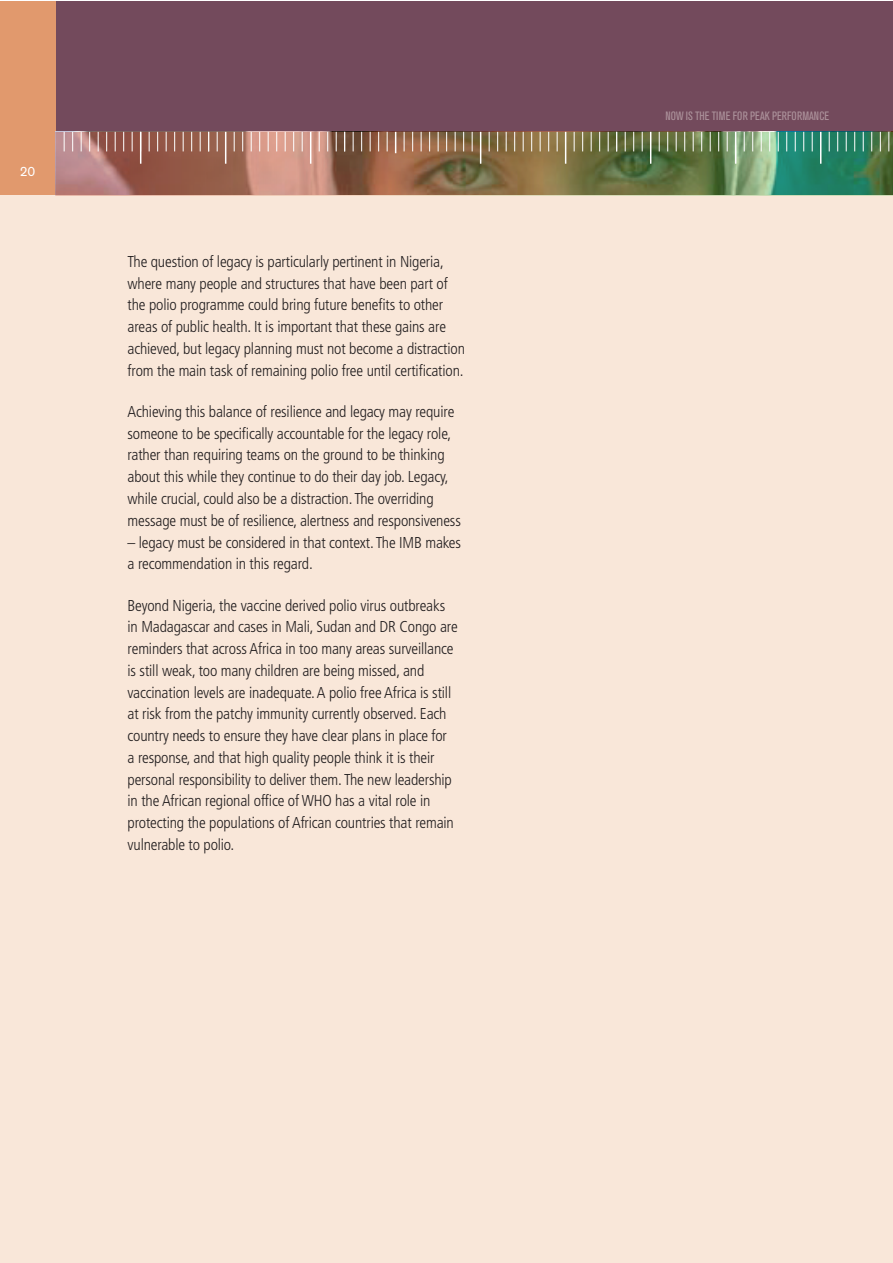
<style>
.page{position:relative;width:893px;height:1263px;background:#fff}
.page>*{position:absolute;margin:0;border:0;box-sizing:border-box;transform-origin:0 0}
.t1{font:300 condensed 15.75px/21.8px "Frutiger";letter-spacing:-.01em;color:#231f20}
.t2{font:13.5px "Akzidenz Grotesk BE";color:#fff}
.t3{font:condensed 12px "Akzidenz Grotesk BE";color:#ac929b}
</style>
<div class="page">
<div style="left:0;top:1px;width:892px;height:195px;background:#734a5c"></div>
<div style="left:0;top:1px;width:55px;height:195px;background:#e1996d"></div>
<div style="left:0;top:196px;width:892px;height:1067px;background:#f9e7d9"></div>
<img style="left:55px;top:132px;width:837px;height:64px">
<svg style="left:64px;top:132px;width:1px;height:19px"></svg>
<svg style="left:200px;top:132px;width:1px;height:19px"></svg>
<svg style="left:132px;top:132px;width:1px;height:19px"></svg>
<svg style="left:268px;top:132px;width:1px;height:19px"></svg>
<svg style="left:72px;top:132px;width:1px;height:19px"></svg>
<svg style="left:81px;top:132px;width:1px;height:19px"></svg>
<svg style="left:217px;top:132px;width:1px;height:19px"></svg>
<svg style="left:149px;top:132px;width:1px;height:19px"></svg>
<svg style="left:285px;top:132px;width:1px;height:19px"></svg>
<svg style="left:89px;top:132px;width:1px;height:19px"></svg>
<hr style="left:225px;top:132px;width:1px;height:32px;background:#fff">
<svg style="left:157px;top:132px;width:1px;height:19px"></svg>
<svg style="left:293px;top:132px;width:1px;height:19px"></svg>
<svg style="left:98px;top:132px;width:1px;height:19px"></svg>
<svg style="left:234px;top:132px;width:1px;height:19px"></svg>
<svg style="left:166px;top:132px;width:1px;height:19px"></svg>
<svg style="left:302px;top:132px;width:1px;height:19px"></svg>
<svg style="left:106px;top:132px;width:1px;height:19px"></svg>
<svg style="left:242px;top:132px;width:1px;height:19px"></svg>
<svg style="left:174px;top:132px;width:1px;height:19px"></svg>
<hr style="left:310px;top:132px;width:1px;height:32px;background:#fff">
<svg style="left:115px;top:132px;width:1px;height:19px"></svg>
<svg style="left:251px;top:132px;width:1px;height:19px"></svg>
<svg style="left:183px;top:132px;width:1px;height:19px"></svg>
<svg style="left:319px;top:132px;width:1px;height:19px"></svg>
<svg style="left:123px;top:132px;width:1px;height:19px"></svg>
<svg style="left:259px;top:132px;width:1px;height:19px"></svg>
<svg style="left:191px;top:132px;width:1px;height:19px"></svg>
<svg style="left:327px;top:132px;width:1px;height:19px"></svg>
<svg style="left:336px;top:132px;width:1px;height:19px"></svg>
<hr style="left:140px;top:132px;width:1px;height:32px;background:#fff">
<svg style="left:276px;top:132px;width:1px;height:19px"></svg>
<svg style="left:208px;top:132px;width:1px;height:19px"></svg>
<svg style="left:472px;top:132px;width:1px;height:19px"></svg>
<svg style="left:404px;top:132px;width:1px;height:19px"></svg>
<svg style="left:540px;top:132px;width:1px;height:19px"></svg>
<svg style="left:344px;top:132px;width:1px;height:19px"></svg>
<svg style="left:353px;top:132px;width:1px;height:19px"></svg>
<svg style="left:489px;top:132px;width:1px;height:19px"></svg>
<svg style="left:421px;top:132px;width:1px;height:19px"></svg>
<svg style="left:557px;top:132px;width:1px;height:19px"></svg>
<svg style="left:361px;top:132px;width:1px;height:19px"></svg>
<svg style="left:497px;top:132px;width:1px;height:19px"></svg>
<svg style="left:429px;top:132px;width:1px;height:19px"></svg>
<hr style="left:565px;top:132px;width:1px;height:32px;background:#fff">
<svg style="left:370px;top:132px;width:1px;height:19px"></svg>
<svg style="left:506px;top:132px;width:1px;height:19px"></svg>
<svg style="left:438px;top:132px;width:1px;height:19px"></svg>
<svg style="left:574px;top:132px;width:1px;height:19px"></svg>
<svg style="left:378px;top:132px;width:1px;height:19px"></svg>
<svg style="left:514px;top:132px;width:1px;height:19px"></svg>
<svg style="left:446px;top:132px;width:1px;height:19px"></svg>
<svg style="left:582px;top:132px;width:1px;height:19px"></svg>
<svg style="left:387px;top:132px;width:1px;height:19px"></svg>
<svg style="left:523px;top:132px;width:1px;height:19px"></svg>
<svg style="left:455px;top:132px;width:1px;height:19px"></svg>
<svg style="left:591px;top:132px;width:1px;height:19px"></svg>
<svg style="left:395px;top:132px;width:1px;height:21px"></svg>
<svg style="left:531px;top:132px;width:1px;height:19px"></svg>
<svg style="left:463px;top:132px;width:1px;height:19px"></svg>
<svg style="left:599px;top:132px;width:1px;height:19px"></svg>
<svg style="left:608px;top:132px;width:1px;height:19px"></svg>
<svg style="left:412px;top:132px;width:1px;height:19px"></svg>
<svg style="left:548px;top:132px;width:1px;height:19px"></svg>
<hr style="left:480px;top:132px;width:1px;height:32px;background:#fff">
<svg style="left:744px;top:132px;width:1px;height:19px"></svg>
<svg style="left:676px;top:132px;width:1px;height:19px"></svg>
<svg style="left:812px;top:132px;width:1px;height:19px"></svg>
<svg style="left:616px;top:132px;width:1px;height:19px"></svg>
<svg style="left:625px;top:132px;width:1px;height:19px"></svg>
<svg style="left:761px;top:132px;width:1px;height:19px"></svg>
<svg style="left:693px;top:132px;width:1px;height:19px"></svg>
<svg style="left:829px;top:132px;width:1px;height:19px"></svg>
<svg style="left:633px;top:132px;width:1px;height:19px"></svg>
<svg style="left:769px;top:132px;width:1px;height:19px"></svg>
<svg style="left:701px;top:132px;width:1px;height:19px"></svg>
<svg style="left:837px;top:132px;width:1px;height:19px"></svg>
<svg style="left:642px;top:132px;width:1px;height:19px"></svg>
<svg style="left:778px;top:132px;width:1px;height:19px"></svg>
<svg style="left:710px;top:132px;width:1px;height:19px"></svg>
<svg style="left:846px;top:132px;width:1px;height:19px"></svg>
<hr style="left:650px;top:132px;width:1px;height:32px;background:#fff">
<svg style="left:786px;top:132px;width:1px;height:19px"></svg>
<svg style="left:718px;top:132px;width:1px;height:19px"></svg>
<svg style="left:854px;top:132px;width:1px;height:19px"></svg>
<svg style="left:659px;top:132px;width:1px;height:19px"></svg>
<svg style="left:795px;top:132px;width:1px;height:19px"></svg>
<svg style="left:727px;top:132px;width:1px;height:19px"></svg>
<svg style="left:863px;top:132px;width:1px;height:19px"></svg>
<svg style="left:667px;top:132px;width:1px;height:19px"></svg>
<svg style="left:803px;top:132px;width:1px;height:19px"></svg>
<hr style="left:735px;top:132px;width:1px;height:32px;background:#fff">
<svg style="left:871px;top:132px;width:1px;height:19px"></svg>
<svg style="left:880px;top:132px;width:1px;height:19px"></svg>
<svg style="left:888px;top:132px;width:1px;height:19px"></svg>
<svg style="left:684px;top:132px;width:1px;height:19px"></svg>
<hr style="left:820px;top:132px;width:1px;height:32px;background:#fff">
<svg style="left:752px;top:132px;width:1px;height:19px"></svg>
<p class="t2" style="left:20px;top:163px;width:17px">20</p>
<p class="t1" style="left:128px;top:251px;width:339px">The question of legacy is particularly pertinent in Nigeria, where many people and structures that have been part of the polio programme could bring future benefits to other areas of public health. It is important that these gains are achieved, but legacy planning must not become a distraction from the main task of remaining polio free until certification.</p>
<p class="t1" style="left:128px;top:401px;width:335px">Achieving this balance of resilience and legacy may require someone to be specifically accountable for the legacy role, rather than requiring teams on the ground to be thinking about this while they continue to do their day job. Legacy, while crucial, could also be a distraction. The overriding message must be of resilience, alertness and responsiveness</p>
<p class="t1" style="left:128px;top:531px;width:335px">– legacy must be considered in that context. The IMB makes a recommendation in this regard.</p>
<p class="t1" style="left:128px;top:594px;width:332px">Beyond Nigeria, the vaccine derived polio virus outbreaks in Madagascar and cases in Mali, Sudan and DR Congo are reminders that across Africa in too many areas surveillance is still weak, too many children are being missed, and vaccination levels are inadequate. A polio free Africa is still at risk from the patchy immunity currently observed. Each country needs to ensure they have clear plans in place for a response, and that high quality people think it is their personal responsibility to deliver them. The new leadership in the African regional office of WHO has a vital role in protecting the populations of African countries that remain vulnerable to polio.</p>
<p class="t3" style="left:665px;top:109px;width:165px">NOW IS THE TIME FOR PEAK PERFORMANCE</p>
</div>
